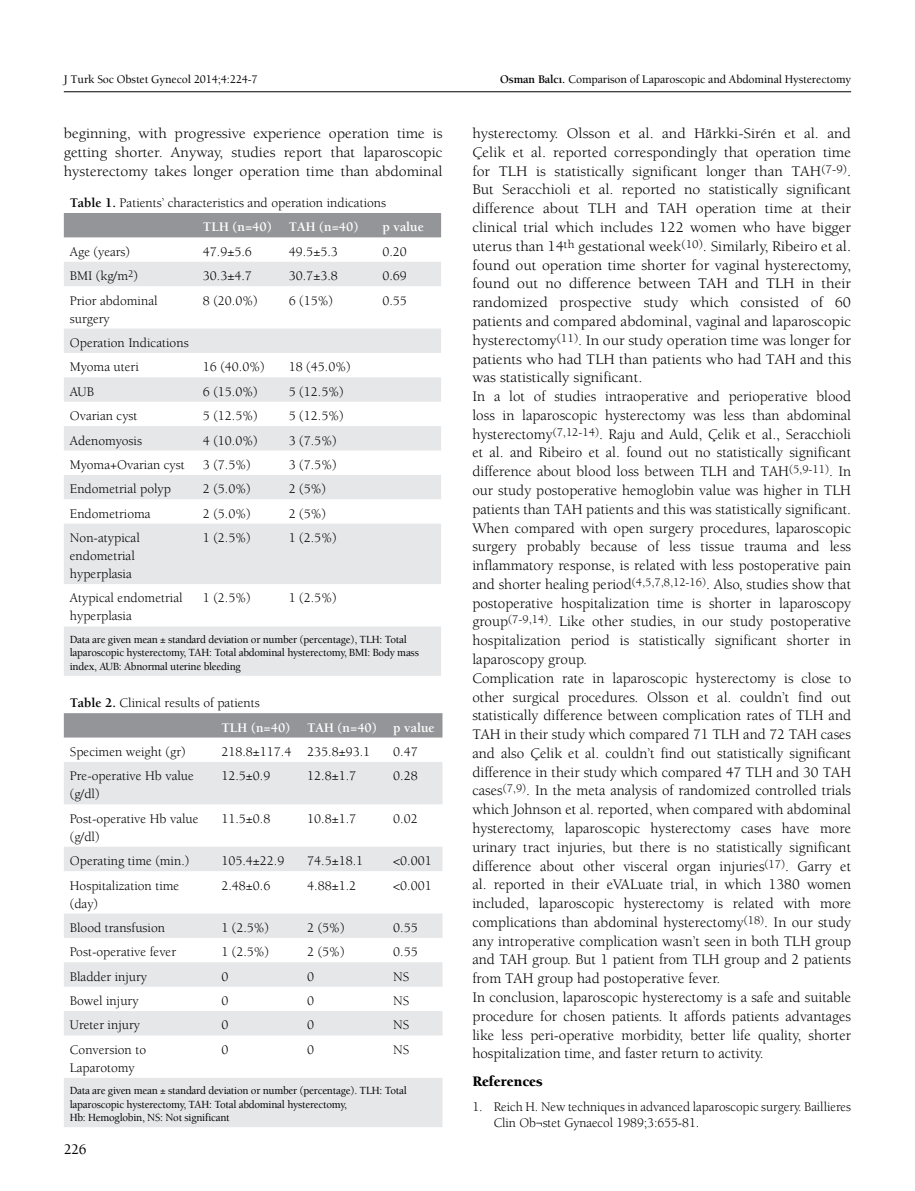
<style>
.page{position:relative;width:915px;height:1191px;background:#fff}
.page>*{position:absolute;margin:0;border:0;box-sizing:border-box;transform-origin:0 0}
.t1{font:15px/18.8px "Berkeley Book Tr";color:#000;text-align:justify;scale:1.05 1}
.t2{font:15px "Berkeley Black Tr";color:#000}
.t3{font:15px "Berkeley Regular Tr";color:#000}
.t4{font:13.5px/18px "Berkeley Book Tr";color:#000}
.t5{font:13.5px "Berkeley Bold Tr";color:#fff}
.t6{font:12px "Berkeley Regular Tr";letter-spacing:-.01em;color:#000}
.t7{font:11.25px/13.5px "Berkeley Regular Tr";letter-spacing:-.02em;color:#000}
.s1{font-family:"Berkeley Bold Tr"}
</style>
<div class="page">
<hr style="left:64px;top:91px;width:786px;height:1px;background:#000">
<div style="left:64px;top:713px;width:378px;height:24px;background:#939598"></div>
<svg style="left:64px;top:762px;width:378px;height:365px;fill:#e6e7e8"></svg>
<div style="left:64px;top:213px;width:377px;height:24px;background:#939598"></div>
<svg style="left:64px;top:262px;width:377px;height:414px;fill:#e6e7e8"></svg>
<p class="t6" style="left:64px;top:72px;width:195px">J Turk Soc Obstet Gynecol 2014;4:224-7</p>
<p class="t6" style="left:500px;top:72px;width:352px"><span class="s1">Osman Balcı.</span> Comparison of Laparoscopic and Abdominal Hysterectomy</p>
<p class="t1" style="left:64px;top:124px;width:362px">beginning, with progressive experience operation time is getting shorter. Anyway, studies report that laparoscopic hysterectomy takes longer operation time than abdominal</p>
<p class="t1" style="left:472px;top:124px;width:362px;text-align:left">hysterectomy. Olsson et al. and Härkki-Sirén et al. and Çelik et al. reported correspondingly that operation time for TLH is statistically significant longer than TAH<sup>(7-9)</sup>.<br>But Seracchioli et al. reported no statistically significant difference about TLH and TAH operation time at their clinical trial which includes 122 women who have bigger uterus than 14<sup>th</sup> gestational week<sup>(10)</sup>. Similarly, Ribeiro et al. found out operation time shorter for vaginal hysterectomy, found out no difference between TAH and TLH in their randomized prospective study which consisted of 60 patients and compared abdominal, vaginal and laparoscopic hysterectomy<sup>(11)</sup>. In our study operation time was longer for patients who had TLH than patients who had TAH and this was statistically significant.<br>In a lot of studies intraoperative and perioperative blood loss in laparoscopic hysterectomy was less than abdominal hysterectomy<sup>(7,12-14)</sup>. Raju and Auld, Çelik et al., Seracchioli et al. and Ribeiro et al. found out no statistically significant difference about blood loss between TLH and TAH<sup>(5,9-11)</sup>. In our study postoperative hemoglobin value was higher in TLH patients than TAH patients and this was statistically significant.<br>When compared with open surgery procedures, laparoscopic surgery probably because of less tissue trauma and less inflammatory response, is related with less postoperative pain and shorter healing period<sup>(4,5,7,8,12-16)</sup>. Also, studies show that postoperative hospitalization time is shorter in laparoscopy group<sup>(7-9,14)</sup>. Like other studies, in our study postoperative hospitalization period is statistically significant shorter in laparoscopy group.<br>Complication rate in laparoscopic hysterectomy is close to other surgical procedures. Olsson et al. couldn’t find out statistically difference between complication rates of TLH and TAH in their study which compared 71 TLH and 72 TAH cases and also Çelik et al. couldn’t find out statistically significant difference in their study which compared 47 TLH and 30 TAH cases<sup>(7,9)</sup>. In the meta analysis of randomized controlled trials which Johnson et al. reported, when compared with abdominal hysterectomy, laparoscopic hysterectomy cases have more urinary tract injuries, but there is no statistically significant difference about other visceral organ injuries<sup>(17)</sup>. Garry et al. reported in their eVALuate trial, in which 1380 women included, laparoscopic hysterectomy is related with more complications than abdominal hysterectomy<sup>(18)</sup>. In our study any introperative complication wasn’t seen in both TLH group and TAH group. But 1 patient from TLH group and 2 patients from TAH group had postoperative fever.<br>In conclusion, laparoscopic hysterectomy is a safe and suitable procedure for chosen patients. It affords patients advantages like less peri-operative morbidity, better life quality, shorter hospitalization time, and faster return to activity.</p>
<p class="t2" style="left:472px;top:1071px;width:72px">References</p>
<p class="t4" style="left:493px;top:1098px;width:359px;line-height:16.5px;text-indent:-21px">1. Reich H. New techniques in advanced laparoscopic surgery. Baillieres<br>Clin Ob¬stet Gynaecol 1989;3:655-81.</p>
<p class="t4" style="left:70px;top:193px;width:318px"><span class="s1">Table 1.</span> Patients’ characteristics and operation indications</p>
<p class="t5" style="left:203px;top:219px;width:70px">TLH (n=40)</p>
<p class="t5" style="left:289px;top:219px;width:71px">TAH (n=40)</p>
<p class="t5" style="left:382px;top:219px;width:43px">p value</p>
<p class="t4" style="left:70px;top:242px;width:62px">Age (years)</p>
<p class="t4" style="left:203px;top:242px;width:51px">47.9±5.6</p>
<p class="t4" style="left:289px;top:242px;width:51px">49.5±5.3</p>
<p class="t4" style="left:382px;top:242px;width:26px">0.20</p>
<p class="t4" style="left:70px;top:267px;width:70px">BMI (kg/m<sup>2</sup>)</p>
<p class="t4" style="left:203px;top:267px;width:51px">30.3±4.7</p>
<p class="t4" style="left:289px;top:267px;width:51px">30.7±3.8</p>
<p class="t4" style="left:382px;top:267px;width:26px">0.69</p>
<p class="t4" style="left:70px;top:291px;width:89px">Prior abdominal surgery</p>
<p class="t4" style="left:203px;top:291px;width:56px">8 (20.0%)</p>
<p class="t4" style="left:289px;top:291px;width:46px">6 (15%)</p>
<p class="t4" style="left:382px;top:291px;width:26px">0.55</p>
<p class="t4" style="left:70px;top:330px;width:120px;line-height:24.5px">Operation Indications<br>Myoma uteri</p>
<p class="t4" style="left:203px;top:358px;width:63px">16 (40.0%)</p>
<p class="t4" style="left:289px;top:358px;width:63px">18 (45.0%)</p>
<p class="t4" style="left:70px;top:382px;width:26px">AUB</p>
<p class="t4" style="left:203px;top:382px;width:56px">6 (15.0%)</p>
<p class="t4" style="left:289px;top:382px;width:56px">5 (12.5%)</p>
<p class="t4" style="left:70px;top:406px;width:69px">Ovarian cyst</p>
<p class="t4" style="left:203px;top:406px;width:56px">5 (12.5%)</p>
<p class="t4" style="left:289px;top:406px;width:56px">5 (12.5%)</p>
<p class="t4" style="left:70px;top:431px;width:74px">Adenomyosis</p>
<p class="t4" style="left:203px;top:431px;width:56px">4 (10.0%)</p>
<p class="t4" style="left:289px;top:431px;width:49px">3 (7.5%)</p>
<p class="t4" style="left:70px;top:455px;width:116px">Myoma+Ovarian cyst</p>
<p class="t4" style="left:203px;top:455px;width:49px">3 (7.5%)</p>
<p class="t4" style="left:289px;top:455px;width:49px">3 (7.5%)</p>
<p class="t4" style="left:70px;top:480px;width:103px">Endometrial polyp</p>
<p class="t4" style="left:203px;top:480px;width:49px">2 (5.0%)</p>
<p class="t4" style="left:289px;top:480px;width:39px">2 (5%)</p>
<p class="t4" style="left:70px;top:504px;width:82px">Endometrioma</p>
<p class="t4" style="left:203px;top:504px;width:49px">2 (5.0%)</p>
<p class="t4" style="left:289px;top:504px;width:39px">2 (5%)</p>
<p class="t4" style="left:70px;top:528px;width:71px">Non-atypical endometrial hyperplasia</p>
<p class="t4" style="left:203px;top:528px;width:49px">1 (2.5%)</p>
<p class="t4" style="left:289px;top:528px;width:49px">1 (2.5%)</p>
<p class="t4" style="left:70px;top:589px;width:114px">Atypical endometrial hyperplasia</p>
<p class="t4" style="left:203px;top:589px;width:49px">1 (2.5%)</p>
<p class="t4" style="left:289px;top:589px;width:49px">1 (2.5%)</p>
<p class="t7" style="left:70px;top:632px;width:350px">Data are given mean ± standard deviation or number (percentage), TLH: Total laparoscopic hysterectomy, TAH: Total abdominal hysterectomy, BMI: Body mass index, AUB: Abnormal uterine bleeding</p>
<p class="t4" style="left:70px;top:693px;width:191px"><span class="s1">Table 2.</span> Clinical results of patients</p>
<p class="t5" style="left:221px;top:719px;width:70px">TLH (n=40)</p>
<p class="t5" style="left:307px;top:719px;width:129px">TAH (n=40) p value</p>
<p class="t4" style="left:70px;top:742px;width:117px">Specimen weight (gr)</p>
<p class="t4" style="left:221px;top:742px;width:150px">218.8±117.4 235.8±93.1</p>
<p class="t4" style="left:393px;top:742px;width:26px">0.47</p>
<p class="t4" style="left:70px;top:767px;width:125px">Pre-operative Hb value (g/dl)</p>
<p class="t4" style="left:221px;top:767px;width:51px">12.5±0.9</p>
<p class="t4" style="left:307px;top:767px;width:51px">12.8±1.7</p>
<p class="t4" style="left:393px;top:767px;width:26px">0.28</p>
<p class="t4" style="left:70px;top:809px;width:130px">Post-operative Hb value (g/dl)</p>
<p class="t4" style="left:221px;top:809px;width:51px">11.5±0.8</p>
<p class="t4" style="left:307px;top:809px;width:51px">10.8±1.7</p>
<p class="t4" style="left:393px;top:809px;width:26px">0.02</p>
<p class="t4" style="left:70px;top:851px;width:121px">Operating time (min.)</p>
<p class="t4" style="left:221px;top:851px;width:65px">105.4±22.9</p>
<p class="t4" style="left:307px;top:851px;width:58px">74.5±18.1</p>
<p class="t4" style="left:393px;top:851px;width:40px">&lt;0.001</p>
<p class="t4" style="left:70px;top:876px;width:111px">Hospitalization time (day)</p>
<p class="t4" style="left:221px;top:876px;width:51px">2.48±0.6</p>
<p class="t4" style="left:307px;top:876px;width:51px">4.88±1.2</p>
<p class="t4" style="left:393px;top:876px;width:40px">&lt;0.001</p>
<p class="t4" style="left:70px;top:918px;width:97px">Blood transfusion</p>
<p class="t4" style="left:221px;top:918px;width:49px">1 (2.5%)</p>
<p class="t4" style="left:307px;top:918px;width:39px">2 (5%)</p>
<p class="t4" style="left:393px;top:918px;width:26px">0.55</p>
<p class="t4" style="left:70px;top:942px;width:108px">Post-operative fever</p>
<p class="t4" style="left:221px;top:942px;width:49px">1 (2.5%)</p>
<p class="t4" style="left:307px;top:942px;width:39px">2 (5%)</p>
<p class="t4" style="left:393px;top:942px;width:26px">0.55</p>
<p class="t4" style="left:70px;top:967px;width:79px">Bladder injury</p>
<p class="t4" style="left:221px;top:967px;width:9px">0</p>
<p class="t4" style="left:307px;top:967px;width:9px">0</p>
<p class="t4" style="left:393px;top:967px;width:18px">NS</p>
<p class="t4" style="left:70px;top:991px;width:70px">Bowel injury</p>
<p class="t4" style="left:221px;top:991px;width:9px">0</p>
<p class="t4" style="left:307px;top:991px;width:9px">0</p>
<p class="t4" style="left:393px;top:991px;width:18px">NS</p>
<p class="t4" style="left:70px;top:1016px;width:72px">Ureter injury</p>
<p class="t4" style="left:221px;top:1016px;width:9px">0</p>
<p class="t4" style="left:307px;top:1016px;width:9px">0</p>
<p class="t4" style="left:393px;top:1016px;width:18px">NS</p>
<p class="t4" style="left:70px;top:1040px;width:78px">Conversion to<br>Laparotomy</p>
<p class="t4" style="left:221px;top:1040px;width:9px">0</p>
<p class="t4" style="left:307px;top:1040px;width:9px">0</p>
<p class="t4" style="left:393px;top:1040px;width:18px">NS</p>
<p class="t7" style="left:70px;top:1083px;width:338px">Data are given mean ± standard deviation or number (percentage). TLH: Total laparoscopic hysterectomy, TAH: Total abdominal hysterectomy,<br>Hb: Hemoglobin, NS: Not significant</p>
<p class="t3" style="left:64px;top:1140px;width:24px">226</p>
</div>
